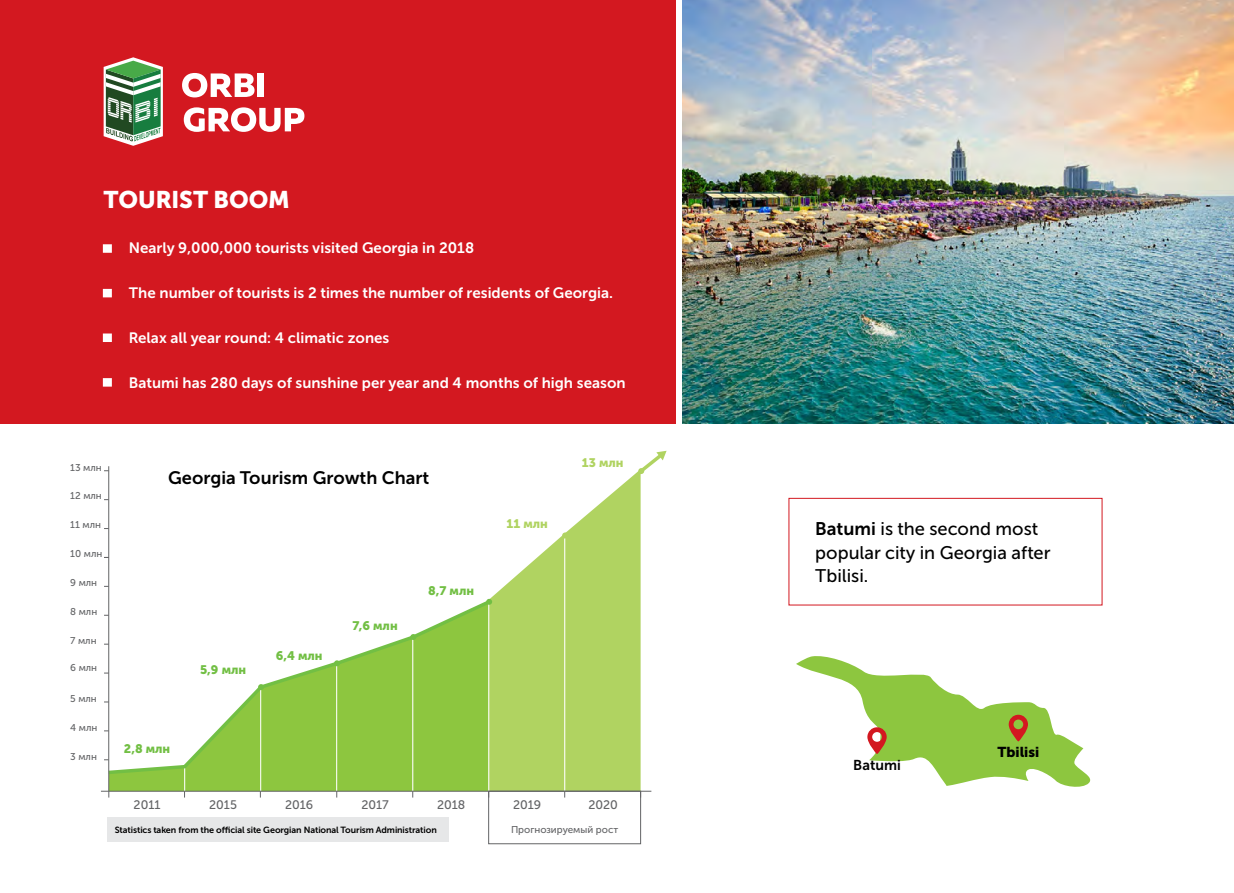
<style>
.page{position:relative;width:1234px;height:893px;background:#fff}
.page>*{position:absolute;margin:0;border:0;box-sizing:border-box;transform-origin:0 0}
.t1{font:24px "Museo Sans Cyrl 900";color:#fff}
.t2{font:18.3px/23.7px "Museo Sans Cyrl 500";color:#000}
.t3{font:18px "Museo Sans Cyrl 700";color:#000}
.t4{font:15px "Museo Sans Cyrl 700";color:#fff}
.t5{font:14.25px "Museo Sans Cyrl 900";color:#000}
.t6{font:14.25px "Museo Sans Cyrl 700";color:#000}
.t7{font:12.3px "Museo Sans Cyrl 900";color:#72bf44}
.t8{font:12.3px "Museo Sans Cyrl 500";color:#636466}
.t9{font:12.3px "Museo Sans Cyrl 900";color:#b0d361}
.t10{font:9.9px "Museo Sans Cyrl 500";color:#636466}
.t11{font:9px "Museo Sans Cyrl 700";letter-spacing:-.01em;color:#000}
.s1{font-family:"Museo Sans Cyrl 700"}
</style>
<div class="page">
<hr style="left:101px;top:791px;width:550px;height:1px;background:#636466">
<svg style="left:104px;top:451px;width:562px;height:346px"></svg>
<hr style="left:108px;top:466px;width:1px;height:325px;background:#636466">
<div style="left:488px;top:791px;width:152px;height:53px;border:1px solid #636466"></div>
<div style="left:107px;top:817px;width:341px;height:24px;background:#e6e7e8"></div>
<img style="left:682px;top:0;width:551px;height:423px">
<div style="left:0;top:0;width:675px;height:423px;background:#d31820"></div>
<svg style="left:104px;top:57px;width:59px;height:89px"></svg>
<svg style="left:182px;top:73px;width:72px;height:24px"></svg>
<div style="left:258px;top:73px;width:6px;height:24px;background:#fff"></div>
<svg style="left:184px;top:107px;width:120px;height:25px"></svg>
<div style="left:103px;top:244px;width:9px;height:9px;background:#fff"></div>
<div style="left:103px;top:289px;width:9px;height:8px;background:#fff"></div>
<div style="left:103px;top:333px;width:9px;height:9px;background:#fff"></div>
<div style="left:103px;top:378px;width:9px;height:9px;background:#fff"></div>
<svg style="left:796px;top:656px;width:295px;height:131px"></svg>
<div style="left:788px;top:498px;width:314px;height:107px;border:1px solid #d31820"></div>
<h1 class="t1" style="left:104px;top:186px;width:187px">TOURIST BOOM</h1>
<p class="t4" style="left:129px;top:240px;width:347px">Nearly 9,000,000 tourists visited Georgia in 2018</p>
<p class="t4" style="left:129px;top:285px;width:485px">The number of tourists is 2 times the number of residents of Georgia.</p>
<p class="t4" style="left:129px;top:330px;width:262px">Relax all year round: 4 climatic zones</p>
<p class="t4" style="left:129px;top:375px;width:498px">Batumi has 280 days of sunshine per year and 4 months of high season</p>
<p class="t10" style="left:70px;top:462px;width:33px">13 млн</p>
<p class="t10" style="left:70px;top:491px;width:33px">12 млн</p>
<p class="t10" style="left:70px;top:519px;width:32px">11 млн</p>
<p class="t10" style="left:70px;top:549px;width:34px">10 млн</p>
<p class="t10" style="left:70px;top:577px;width:28px">9 млн</p>
<p class="t10" style="left:70px;top:606px;width:28px">8 млн</p>
<p class="t10" style="left:70px;top:635px;width:28px">7 млн</p>
<p class="t10" style="left:70px;top:663px;width:28px">6 млн</p>
<p class="t10" style="left:70px;top:693px;width:28px">5 млн</p>
<p class="t10" style="left:70px;top:722px;width:29px">4 млн</p>
<p class="t10" style="left:70px;top:751px;width:28px">3 млн</p>
<p class="t3" style="left:168px;top:468px;width:262px">Georgia Tourism Growth Chart</p>
<p class="t7" style="left:124px;top:741px;width:48px">2,8 млн</p>
<p class="t7" style="left:200px;top:662px;width:48px">5,9 млн</p>
<p class="t7" style="left:276px;top:649px;width:48px">6,4 млн</p>
<p class="t7" style="left:352px;top:619px;width:47px">7,6 млн</p>
<p class="t7" style="left:428px;top:584px;width:47px">8,7 млн</p>
<p class="t9" style="left:506px;top:517px;width:43px">11 млн</p>
<p class="t9" style="left:581px;top:456px;width:43px">13 млн</p>
<p class="t8" style="left:134px;top:798px;width:28px">2011</p>
<p class="t8" style="left:209px;top:798px;width:29px">2015</p>
<p class="t8" style="left:285px;top:798px;width:30px">2016</p>
<p class="t8" style="left:361px;top:798px;width:29px">2017</p>
<p class="t8" style="left:437px;top:798px;width:30px">2018</p>
<p class="t8" style="left:513px;top:798px;width:30px">2019</p>
<p class="t10" style="left:511px;top:824px;width:109px">Прогнозируемый рост</p>
<p class="t8" style="left:588px;top:798px;width:31px">2020</p>
<p class="t11" style="left:115px;top:825px;width:323px">Statistics taken from the official site Georgian National Tourism Administration</p>
<p class="t2" style="left:815px;top:517px;width:237px"><span class="s1">Batumi</span> is the second most popular city in Georgia after<br>Tbilisi.</p>
<p class="t6" style="left:853px;top:757px;width:49px">Batumi</p>
<p class="t5" style="left:997px;top:744px;width:43px">Tbilisi</p>
</div>
